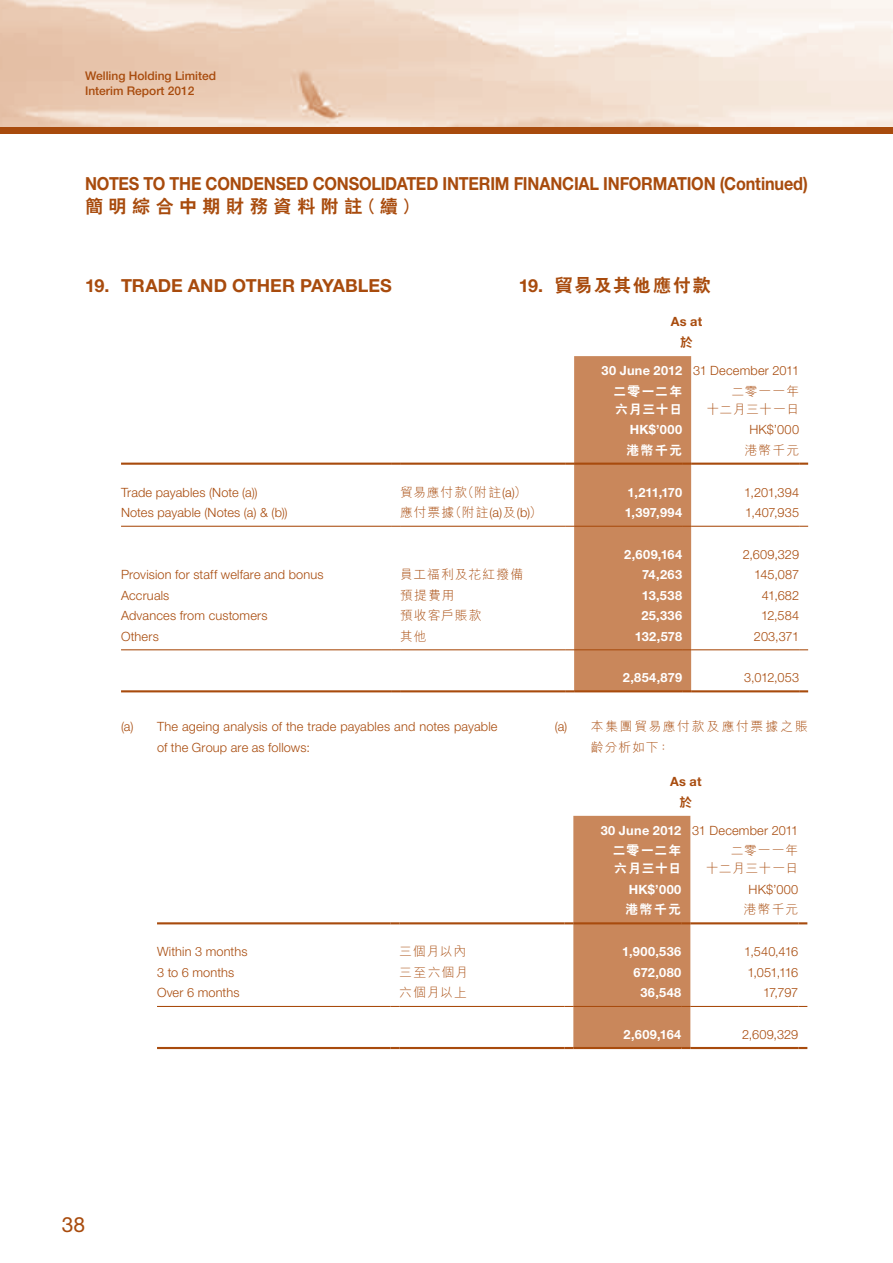
<style>
.page{position:relative;width:893px;height:1263px;background:#fff}
.page>*{position:absolute;margin:0;border:0;box-sizing:border-box;transform-origin:0 0}
.t1{font:21px "Helvetica Neue LT Std";color:#a84b0d}
._03_H1{font:700 18px "Helvetica Neue LT Std";letter-spacing:-.01em;color:#a84b0d;scale:.9 1}
._03_H1-2{font:700 18px "Helvetica Neue LT Std";letter-spacing:-.01em;color:#a84b0d}
._03_H1-3{font:800 18px "C Hei 2 HK";letter-spacing:.305em;color:#a84b0d}
._03_H1-4{font:800 18px "C Hei 2 HK";letter-spacing:.1em;color:#a84b0d}
._31_table_tab_6pt{font:300 12.75px "Helvetica Neue LT Std";letter-spacing:.01em;color:#a84b0d}
._31_table_tab_6pt-2{font:700 12.75px "Helvetica Neue LT Std";letter-spacing:.03em;color:#fff}
._08____IN2{font:300 12.75px/21px "Helvetica Neue LT Std";letter-spacing:.01em;color:#a84b0d}
._31_table_tab_6pt-3{font:300 12.75px "M Hei HK";letter-spacing:.08em;color:#a84b0d}
._15_Table_Stub{font:300 12.75px "Helvetica Neue LT Std";letter-spacing:.01em;color:#a84b0d}
._31_table_tab_6pt-4{font:300 12.75px/18px "M Hei HK";letter-spacing:.05em;color:#a84b0d;text-align:right}
._08____IN2-2{font:300 12.75px/21px "M Hei HK";letter-spacing:.14em;color:#a84b0d}
._31_table_tab_6pt-5{font:800 12.75px/18px "C Hei 2 HK";letter-spacing:.07em;color:#fff}
._15_Table_Stub-2{font:300 12.75px "M Hei HK";letter-spacing:.08em;color:#a84b0d}
._31_table_tab_6pt-6{font:700 12.75px "Helvetica Neue LT Std";letter-spacing:.02em;color:#a84b0d}
._31_table_tab_6pt-7{font:800 12.75px "C Hei 2 HK";letter-spacing:.11em;color:#fff}
._31_table_tab_6pt-8{font:800 12.75px "C Hei 2 HK";color:#a84b0d}
.t2{font:500 12px/14.9px "Helvetica Neue LT Std";color:#a84b0d}
.s1{font-family:"Helvetica Neue LT Std";font-weight:700}
.s2{font-family:"Helvetica Neue LT Std"}
</style>
<div class="page">
<img style="left:0;top:0;width:893px;height:128px">
<div style="left:0;top:128px;width:893px;height:6px;background:#a84b0d"></div>
<hr style="left:121px;top:463px;width:270px;height:2px;background:#a84b0d">
<svg style="left:391px;top:463px;width:9px;height:2px"></svg>
<hr style="left:400px;top:463px;width:165px;height:2px;background:#a84b0d">
<hr style="left:691px;top:463px;width:108px;height:2px;background:#a84b0d">
<svg style="left:799px;top:463px;width:9px;height:2px"></svg>
<hr style="left:121px;top:690px;width:270px;height:2px;background:#a84b0d">
<svg style="left:391px;top:690px;width:9px;height:2px"></svg>
<hr style="left:400px;top:690px;width:165px;height:2px;background:#a84b0d">
<hr style="left:691px;top:690px;width:108px;height:2px;background:#a84b0d">
<svg style="left:799px;top:690px;width:9px;height:2px"></svg>
<hr style="left:121px;top:649px;width:270px;height:1px;background:#a84b0d">
<hr style="left:400px;top:649px;width:165px;height:1px;background:#a84b0d">
<hr style="left:691px;top:649px;width:108px;height:1px;background:#a84b0d">
<hr style="left:121px;top:526px;width:270px;height:1px;background:#a84b0d">
<hr style="left:400px;top:526px;width:165px;height:1px;background:#a84b0d">
<svg style="left:565px;top:356px;width:126px;height:336px;background:#cc8f66"></svg>
<hr style="left:691px;top:526px;width:108px;height:1px;background:#a84b0d">
<hr style="left:157px;top:922px;width:233px;height:2px;background:#a84b0d">
<svg style="left:390px;top:922px;width:9px;height:2px"></svg>
<hr style="left:399px;top:922px;width:165px;height:2px;background:#a84b0d">
<hr style="left:690px;top:922px;width:108px;height:2px;background:#a84b0d">
<svg style="left:798px;top:922px;width:9px;height:2px"></svg>
<hr style="left:157px;top:1047px;width:233px;height:2px;background:#a84b0d">
<svg style="left:390px;top:1047px;width:9px;height:2px"></svg>
<hr style="left:399px;top:1047px;width:165px;height:2px;background:#a84b0d">
<hr style="left:690px;top:1047px;width:108px;height:2px;background:#a84b0d">
<svg style="left:798px;top:1047px;width:9px;height:2px"></svg>
<hr style="left:157px;top:1006px;width:233px;height:1px;background:#a84b0d">
<hr style="left:399px;top:1006px;width:165px;height:1px;background:#a84b0d">
<svg style="left:564px;top:816px;width:126px;height:233px;background:#ce926b"></svg>
<hr style="left:690px;top:1006px;width:108px;height:1px;background:#a84b0d">
<p class="t2" style="left:85px;top:68px;width:133px">Welling Holding Limited<br>Interim Report 2012</p>
<h2 class="_03_H1" style="left:85px;top:172px;width:805px">NOTES TO THE CONDENSED CONSOLIDATED INTERIM FINANCIAL INFORMATION (Continued)</h2>
<h2 class="_03_H1-3" style="left:85px;top:195px;width:336px">簡明綜合中期財務資料附註（續）</h2>
<p class="_03_H1-2" style="left:85px;top:275px;width:308px">19. TRADE AND OTHER PAYABLES</p>
<p class="_03_H1-4" style="left:519px;top:274px;width:194px"><span class="s1">19.</span> 貿易及其他應付款</p>
<p class="_31_table_tab_6pt-6" style="left:671px;top:314px;width:33px">As at</p>
<p class="_31_table_tab_6pt-8" style="left:680px;top:334px;width:14px">於</p>
<p class="_31_table_tab_6pt-2" style="left:601px;top:363px;width:82px">30 June 2012</p>
<p class="_31_table_tab_6pt" style="left:693px;top:363px;width:108px">31 December 2011</p>
<p class="_31_table_tab_6pt-5" style="left:614px;top:382px;width:70px">二零一二年六月三十日</p>
<p class="_31_table_tab_6pt-4" style="left:706px;top:381px;width:94px">二零一一年<br>十二月三十一日</p>
<p class="_31_table_tab_6pt-2" style="left:630px;top:422px;width:54px">HK$’000</p>
<p class="_31_table_tab_6pt" style="left:749px;top:422px;width:51px">HK$’000</p>
<p class="_31_table_tab_6pt-7" style="left:626px;top:441px;width:57px">港幣千元</p>
<p class="_31_table_tab_6pt-3" style="left:745px;top:441px;width:56px">港幣千元</p>
<p class="_31_table_tab_6pt" style="left:121px;top:484px;width:138px">Trade payables (Note (a))</p>
<p class="_31_table_tab_6pt-3" style="left:400px;top:483px;width:128px">貿易應付款（附註<span class="s2">(a)</span>）</p>
<p class="_31_table_tab_6pt-2" style="left:628px;top:484px;width:56px">1,211,170</p>
<p class="_31_table_tab_6pt" style="left:744px;top:484px;width:56px">1,201,394</p>
<p class="_31_table_tab_6pt" style="left:121px;top:505px;width:168px">Notes payable (Notes (a) &amp; (b))</p>
<p class="_31_table_tab_6pt-3" style="left:400px;top:503px;width:143px">應付票據（附註<span class="s2">(a)</span>及<span class="s2">(b)</span>）</p>
<p class="_31_table_tab_6pt-2" style="left:625px;top:505px;width:59px">1,397,994</p>
<p class="_31_table_tab_6pt" style="left:745px;top:505px;width:56px">1,407,935</p>
<p class="_31_table_tab_6pt-2" style="left:624px;top:546px;width:59px">2,609,164</p>
<p class="_31_table_tab_6pt" style="left:743px;top:546px;width:58px">2,609,329</p>
<p class="_31_table_tab_6pt" style="left:121px;top:567px;width:204px">Provision for staff welfare and bonus</p>
<p class="_31_table_tab_6pt-3" style="left:400px;top:565px;width:125px">員工福利及花紅撥備</p>
<p class="_31_table_tab_6pt-2" style="left:642px;top:567px;width:41px">74,263</p>
<p class="_31_table_tab_6pt" style="left:754px;top:567px;width:46px">145,087</p>
<p class="_31_table_tab_6pt" style="left:121px;top:587px;width:50px">Accruals</p>
<p class="_31_table_tab_6pt-3" style="left:400px;top:586px;width:56px">預提費用</p>
<p class="_31_table_tab_6pt-2" style="left:642px;top:587px;width:42px">13,538</p>
<p class="_31_table_tab_6pt" style="left:762px;top:587px;width:39px">41,682</p>
<p class="_31_table_tab_6pt" style="left:121px;top:608px;width:148px">Advances from customers</p>
<p class="_31_table_tab_6pt-3" style="left:400px;top:606px;width:83px">預收客戶賬款</p>
<p class="_31_table_tab_6pt-2" style="left:641px;top:608px;width:42px">25,336</p>
<p class="_31_table_tab_6pt" style="left:761px;top:608px;width:40px">12,584</p>
<p class="_31_table_tab_6pt" style="left:121px;top:628px;width:39px">Others</p>
<p class="_31_table_tab_6pt-3" style="left:400px;top:627px;width:28px">其他</p>
<p class="_31_table_tab_6pt-2" style="left:635px;top:628px;width:49px">132,578</p>
<p class="_31_table_tab_6pt" style="left:754px;top:628px;width:47px">203,371</p>
<p class="_31_table_tab_6pt-2" style="left:623px;top:670px;width:61px">2,854,879</p>
<p class="_31_table_tab_6pt" style="left:744px;top:670px;width:57px">3,012,053</p>
<p class="_08____IN2" style="left:157px;top:716px;width:342px;text-indent:-36px">(a) The ageing analysis of the trade payables and notes payable of the Group are as follows:</p>
<p class="_31_table_tab_6pt-6" style="left:670px;top:774px;width:33px">As at</p>
<p class="_31_table_tab_6pt-8" style="left:679px;top:793px;width:14px">於</p>
<p class="_31_table_tab_6pt-2" style="left:601px;top:822px;width:82px">30 June 2012</p>
<p class="_31_table_tab_6pt" style="left:692px;top:822px;width:108px">31 December 2011</p>
<p class="_31_table_tab_6pt-5" style="left:613px;top:842px;width:70px">二零一二年六月三十日</p>
<p class="_31_table_tab_6pt-4" style="left:706px;top:841px;width:94px">二零一一年<br>十二月三十一日</p>
<p class="_31_table_tab_6pt-2" style="left:629px;top:881px;width:54px">HK$’000</p>
<p class="_31_table_tab_6pt" style="left:749px;top:881px;width:51px">HK$’000</p>
<p class="_31_table_tab_6pt-7" style="left:626px;top:901px;width:57px">港幣千元</p>
<p class="_31_table_tab_6pt-3" style="left:744px;top:901px;width:56px">港幣千元</p>
<p class="_15_Table_Stub" style="left:157px;top:944px;width:92px">Within 3 months</p>
<p class="_15_Table_Stub-2" style="left:399px;top:943px;width:68px">三個月以內</p>
<p class="_31_table_tab_6pt-2" style="left:622px;top:944px;width:61px">1,900,536</p>
<p class="_31_table_tab_6pt" style="left:744px;top:944px;width:56px">1,540,416</p>
<p class="_15_Table_Stub" style="left:157px;top:964px;width:79px">3 to 6 months</p>
<p class="_15_Table_Stub-2" style="left:399px;top:963px;width:70px">三至六個月</p>
<p class="_31_table_tab_6pt-2" style="left:633px;top:964px;width:49px">672,080</p>
<p class="_31_table_tab_6pt" style="left:747px;top:964px;width:53px">1,051,116</p>
<p class="_15_Table_Stub" style="left:157px;top:985px;width:84px">Over 6 months</p>
<p class="_15_Table_Stub-2" style="left:399px;top:984px;width:69px">六個月以上</p>
<p class="_31_table_tab_6pt-2" style="left:640px;top:985px;width:42px">36,548</p>
<p class="_31_table_tab_6pt" style="left:763px;top:985px;width:37px">17,797</p>
<p class="_31_table_tab_6pt-2" style="left:623px;top:1026px;width:59px">2,609,164</p>
<p class="_31_table_tab_6pt" style="left:742px;top:1026px;width:58px">2,609,329</p>
<p class="_08____IN2-2" style="left:591px;top:715px;width:219px;text-indent:-36px"><span class="s2">(a)</span> 本集團貿易應付款及應付票據之賬齡分析如下：</p>
<h1 class="t1" style="left:62px;top:1212px;width:25px">38</h1>
</div>
